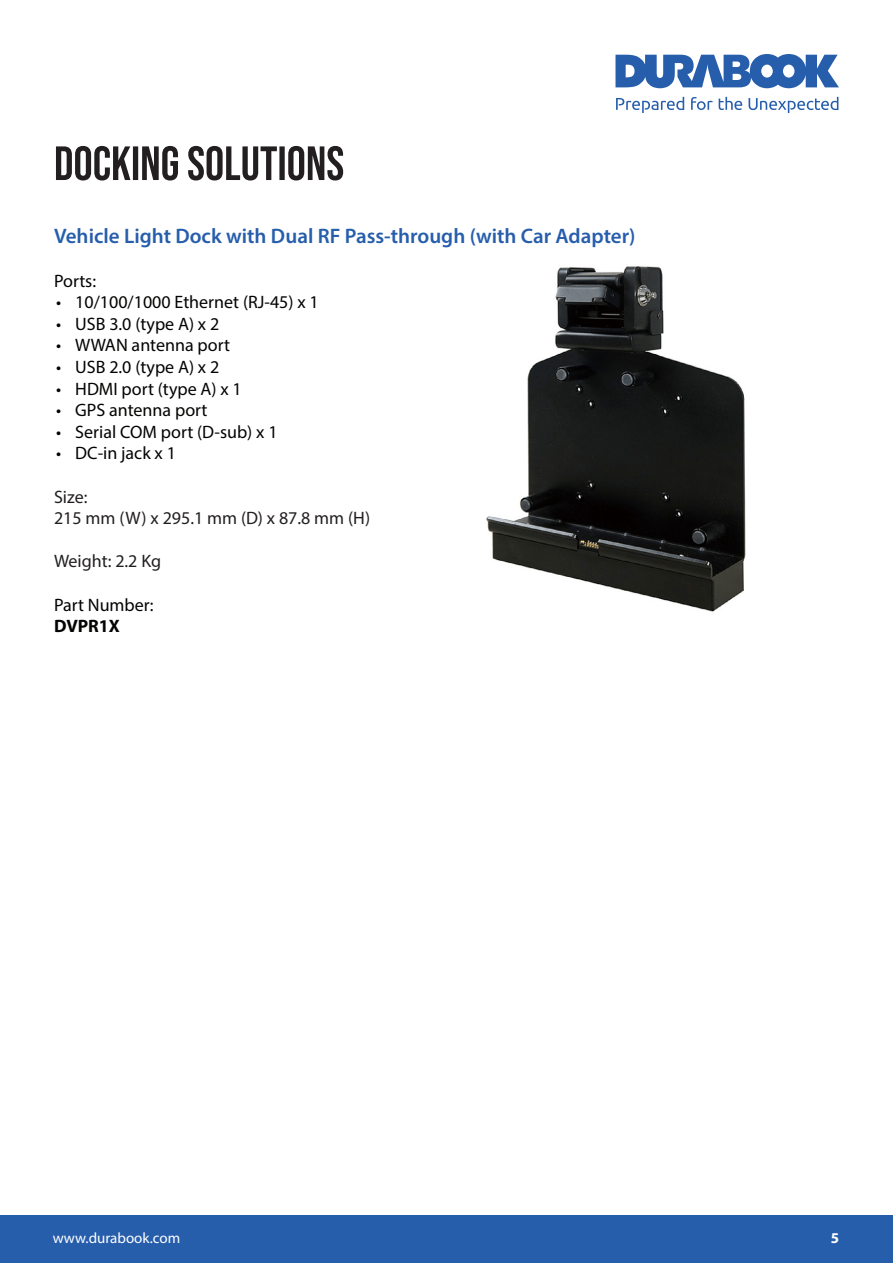
<style>
.page{position:relative;width:893px;height:1263px;background:#fff}
.page>*{position:absolute;margin:0;border:0;box-sizing:border-box;transform-origin:0 0}
.Accessory_Title{font:600 21px "Myriad Pro";color:#275eac}
.t1{font:18px "Myriad Pro";color:#040503}
.t2{font:18px/21.6px "Myriad Pro";color:#231f20}
.t3{font:700 18px "Myriad Pro";color:#040503}
.t4{font:15px "Myriad Pro";color:#fff}
.t5{font:700 15px "Myriad Pro";color:#fff}
</style>
<div class="page">
<svg style="left:615px;top:54px;width:224px;height:34px"></svg>
<svg style="left:719px;top:97px;width:23px;height:13px"></svg>
<svg style="left:691px;top:97px;width:22px;height:13px"></svg>
<svg style="left:616px;top:97px;width:68px;height:16px"></svg>
<svg style="left:748px;top:97px;width:90px;height:16px"></svg>
<div style="left:0;top:1215px;width:893px;height:48px;background:#275eac"></div>
<svg style="left:56px;top:146px;width:287px;height:34px"></svg>
<img style="left:486px;top:266px;width:260px;height:346px">
<p class="Accessory_Title" style="left:54px;top:223px;width:583px">Vehicle Light Dock with Dual RF Pass-through (with Car Adapter)</p>
<p class="t1" style="left:54px;top:269px;width:44px">Ports:</p>
<p class="t1" style="left:56px;top:291px;width:264px">• 10/100/1000 Ethernet (RJ-45) x 1</p>
<p class="t1" style="left:56px;top:313px;width:165px">• USB 3.0 (type A) x 2</p>
<p class="t1" style="left:56px;top:334px;width:175px">• WWAN antenna port</p>
<p class="t1" style="left:56px;top:356px;width:165px">• USB 2.0 (type A) x 2</p>
<p class="t1" style="left:56px;top:377px;width:187px">• HDMI port (type A) x 1</p>
<p class="t1" style="left:56px;top:399px;width:153px">• GPS antenna port</p>
<p class="t1" style="left:56px;top:421px;width:223px">• Serial COM port (D-sub) x 1</p>
<p class="t1" style="left:56px;top:442px;width:121px">• DC-in jack x 1</p>
<p class="t2" style="left:54px;top:485px;width:318px">Size:<br>215 mm (W) x 295.1 mm (D) x 87.8 mm (H)</p>
<p class="t2" style="left:54px;top:550px;width:109px">Weight: 2.2 Kg</p>
<p class="t1" style="left:54px;top:593px;width:101px">Part Number:</p>
<p class="t3" style="left:54px;top:614px;width:68px">DVPR1X</p>
<p class="t4" style="left:53px;top:1228px;width:129px">www.durabook.com</p>
<p class="t5" style="left:831px;top:1228px;width:10px">5</p>
</div>
